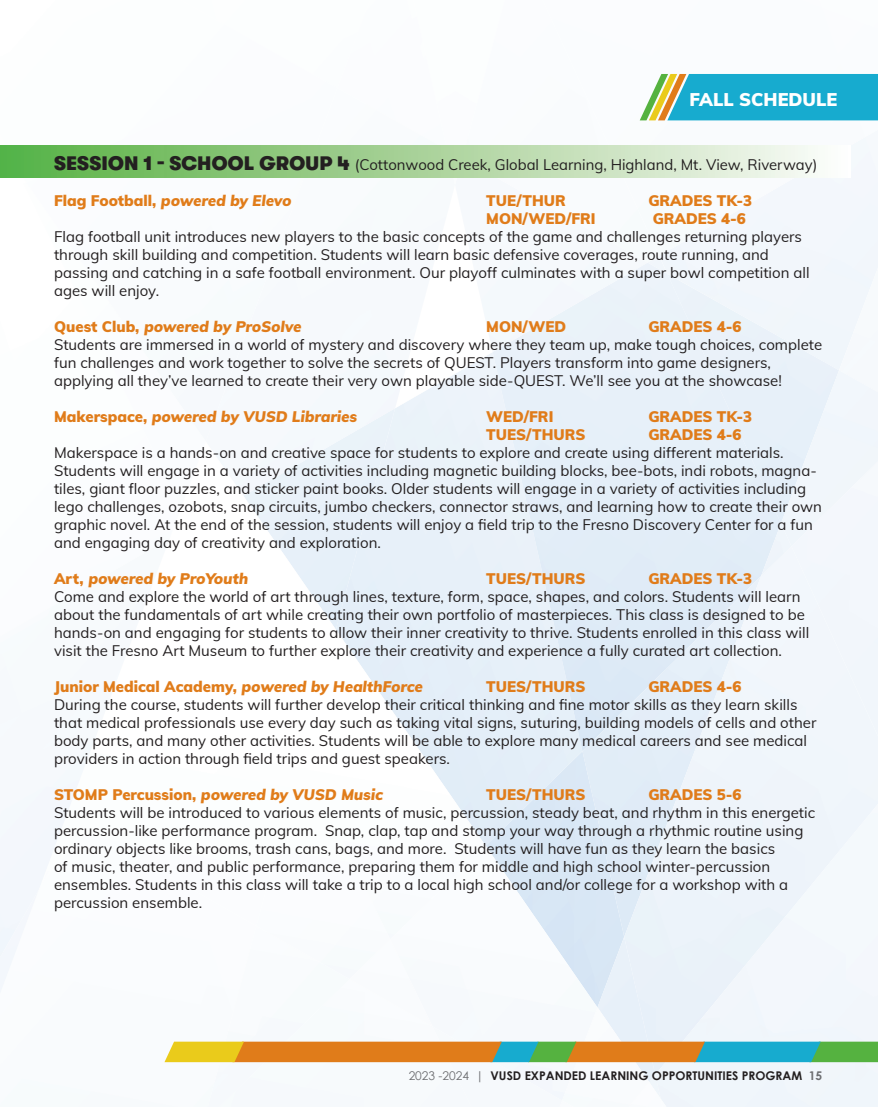
<style>
.page{position:relative;width:878px;height:1107px;background:#fff}
.page>*{position:absolute;margin:0;border:0;box-sizing:border-box;transform-origin:0 0}
.t1{font:900 18px "Muli";color:#fff}
.t2{font:15px/18px "Muli";color:#231f20}
.Sub_Head_Orange{font:900 15px "Muli";color:#e07c1a}
.t3{font:700 12px "Century Gothic";color:#231f20}
.s1{font-family:"GT Walsheim Pro";font-weight:900;font-size:19.5px}
.s2{font-weight:400;color:#6c6d70}
.s3{color:#6c6d70}
</style>
<div class="page">
<div style="left:336px;top:496px;width:59px;height:133px;background:#e6f0f9"></div>
<div style="left:492px;top:274px;width:269px;height:477px;background:#e6f0f9"></div>
<div style="left:667px;top:370px;width:114px;height:153px;background:#e6f0f9"></div>
<div style="left:485px;top:751px;width:97px;height:95px;background:#e0ebf7"></div>
<img style="left:486px;top:846px;width:111px;height:160px">
<div style="left:582px;top:576px;width:42px;height:361px;background:#deeaf6"></div>
<img style="left:336px;top:757px;width:54px;height:89px">
<img style="left:265px;top:527px;width:36px;height:52px">
<div style="left:181px;top:145px;width:156px;height:297px;background:#f6f9fc"></div>
<img style="left:181px;top:177px;width:25px;height:329px">
<img style="left:481px;top:262px;width:166px;height:90px">
<img style="left:447px;top:177px;width:15px;height:8px">
<img style="left:0;top:145px;width:181px;height:491px">
<img style="left:761px;top:523px;width:20px;height:23px">
<img style="left:781px;top:370px;width:97px;height:176px">
<img style="left:597px;top:937px;width:27px;height:70px">
<img style="left:562px;top:1007px;width:87px;height:92px">
<img style="left:624px;top:546px;width:254px;height:529px">
<div style="left:791px;top:448px;width:87px;height:318px;background:#f2f6fb"></div>
<div style="left:659px;top:256px;width:180px;height:114px;background:#f0f6fb"></div>
<div style="left:462px;top:145px;width:197px;height:117px;background:#f6f9fc"></div>
<img style="left:536px;top:73px;width:342px;height:183px">
<img style="left:410px;top:14px;width:98px;height:132px">
<div style="left:839px;top:232px;width:39px;height:168px;background:#f2f7fc"></div>
<div style="left:478px;top:1041px;width:84px;height:59px;background:#f6f9fc"></div>
<img style="left:0;top:889px;width:39px;height:105px">
<img style="left:205px;top:1041px;width:273px;height:22px">
<img style="left:649px;top:1075px;width:6px;height:7px">
<img style="left:617px;top:1082px;width:38px;height:17px">
<div style="left:655px;top:788px;width:223px;height:319px;background:#eff5fb"></div>
<img style="left:660px;top:1099px;width:15px;height:8px">
<div style="left:0;top:146px;width:850px;height:31px;background:linear-gradient(to right,#57af42,#fdfaf8)"></div>
<svg style="left:639px;top:74px;width:239px;height:46px;background:#36b1c4"></svg>
<svg style="left:164px;top:1042px;width:714px;height:20px;background:#a39647"></svg>
<p class="t1" style="left:689px;top:87px;width:149px">FALL SCHEDULE</p>
<p class="t2" style="left:54px;top:155px;width:764px"><span class="s1">SESSION 1 - SCHOOL GROUP 4</span> (Cottonwood Creek, Global Learning, Highland, Mt. View, Riverway)</p>
<p class="Sub_Head_Orange" style="left:54px;top:190px;width:241px">Flag Football, powered by Elevo</p>
<p class="Sub_Head_Orange" style="left:486px;top:190px;width:81px">TUE/THUR</p>
<p class="Sub_Head_Orange" style="left:648px;top:190px;width:105px">GRADES TK-3</p>
<p class="Sub_Head_Orange" style="left:486px;top:208px;width:111px">MON/WED/FRI</p>
<p class="Sub_Head_Orange" style="left:652px;top:208px;width:95px">GRADES 4-6</p>
<p class="t2" style="left:54px;top:227px;width:757px">Flag football unit introduces new players to the basic concepts of the game and challenges returning players through skill building and competition. Students will learn basic defensive coverages, route running, and passing and catching in a safe football environment. Our playoff culminates with a super bowl competition all ages will enjoy.</p>
<p class="Sub_Head_Orange" style="left:54px;top:316px;width:251px">Q u e st C l u b , powered by ProSolve</p>
<p class="Sub_Head_Orange" style="left:486px;top:316px;width:81px">MON/WED</p>
<p class="Sub_Head_Orange" style="left:648px;top:316px;width:95px">GRADES 4-6</p>
<p class="t2" style="left:54px;top:335px;width:769px">Students are immersed in a world of mystery and discovery where they team up, make tough choices, complete fun challenges and work together to solve the secrets of QUEST. Players transform into game designers, applying all they’ve learned to create their very own playable side-QUEST. We’ll see you at the showcase!</p>
<p class="Sub_Head_Orange" style="left:54px;top:406px;width:307px">M a ke rs p a c e , powered by VUSD Libraries</p>
<p class="Sub_Head_Orange" style="left:486px;top:406px;width:69px">WED/FRI</p>
<p class="Sub_Head_Orange" style="left:648px;top:406px;width:105px">GRADES TK-3</p>
<p class="Sub_Head_Orange" style="left:486px;top:424px;width:101px">TUES/THURS</p>
<p class="Sub_Head_Orange" style="left:648px;top:424px;width:95px">GRADES 4-6</p>
<p class="t2" style="left:54px;top:443px;width:769px">Makerspace is a hands-on and creative space for students to explore and create using different materials.<br>Students will engage in a variety of activities including magnetic building blocks, bee-bots, indi robots, magna&shy;tiles, giant floor puzzles, and sticker paint books. Older students will engage in a variety of activities including lego challenges, ozobots, snap circuits, jumbo checkers, connector straws, and learning how to create their own graphic novel. At the end of the session, students will enjoy a field trip to the Fresno Discovery Center for a fun and engaging day of creativity and exploration.</p>
<p class="Sub_Head_Orange" style="left:54px;top:568px;width:198px">A r t , powered by ProYouth</p>
<p class="Sub_Head_Orange" style="left:486px;top:568px;width:101px">TUES/THURS</p>
<p class="Sub_Head_Orange" style="left:648px;top:568px;width:105px">GRADES TK-3</p>
<p class="t2" style="left:54px;top:587px;width:756px">Come and explore the world of art through lines, texture, form, space, shapes, and colors. Students will learn about the fundamentals of art while creating their own portfolio of masterpieces. This class is designed to be hands-on and engaging for students to allow their inner creativity to thrive. Students enrolled in this class will visit the Fresno Art Museum to further explore their creativity and experience a fully curated art collection.</p>
<p class="Sub_Head_Orange" style="left:54px;top:676px;width:372px">Junior Medical Academy, powered by HealthForce</p>
<p class="Sub_Head_Orange" style="left:486px;top:676px;width:101px">TUES/THURS</p>
<p class="Sub_Head_Orange" style="left:648px;top:676px;width:95px">GRADES 4-6</p>
<p class="t2" style="left:54px;top:695px;width:764px">During the course, students will further develop their critical thinking and fine motor skills as they learn skills that medical professionals use every day such as taking vital signs, suturing, building models of cells and other body parts, and many other activities. Students will be able to explore many medical careers and see medical providers in action through field trips and guest speakers.</p>
<p class="Sub_Head_Orange" style="left:54px;top:784px;width:332px">STOMP Percussion, powered by VUSD Music</p>
<p class="Sub_Head_Orange" style="left:486px;top:784px;width:101px">TUES/THURS</p>
<p class="Sub_Head_Orange" style="left:648px;top:784px;width:95px">GRADES 5-6</p>
<p class="t2" style="left:54px;top:803px;width:762px">Students will be introduced to various elements of music, percussion, steady beat, and rhythm in this energetic percussion-like performance program. Snap, clap, tap and stomp your way through a rhythmic routine using ordinary objects like brooms, trash cans, bags, and more. Students will have fun as they learn the basics<br>of music, theater, and public performance, preparing them for middle and high school winter-percussion ensembles. Students in this class will take a trip to a local high school and/or college for a workshop with a percussion ensemble.</p>
<p class="t3" style="left:408px;top:1067px;width:415px"><span class="s2">2023 -2024 |</span> VUSD EXPANDED LEARNING OPPORTUNITIES PROGRAM <span class="s3">15</span></p>
</div>
